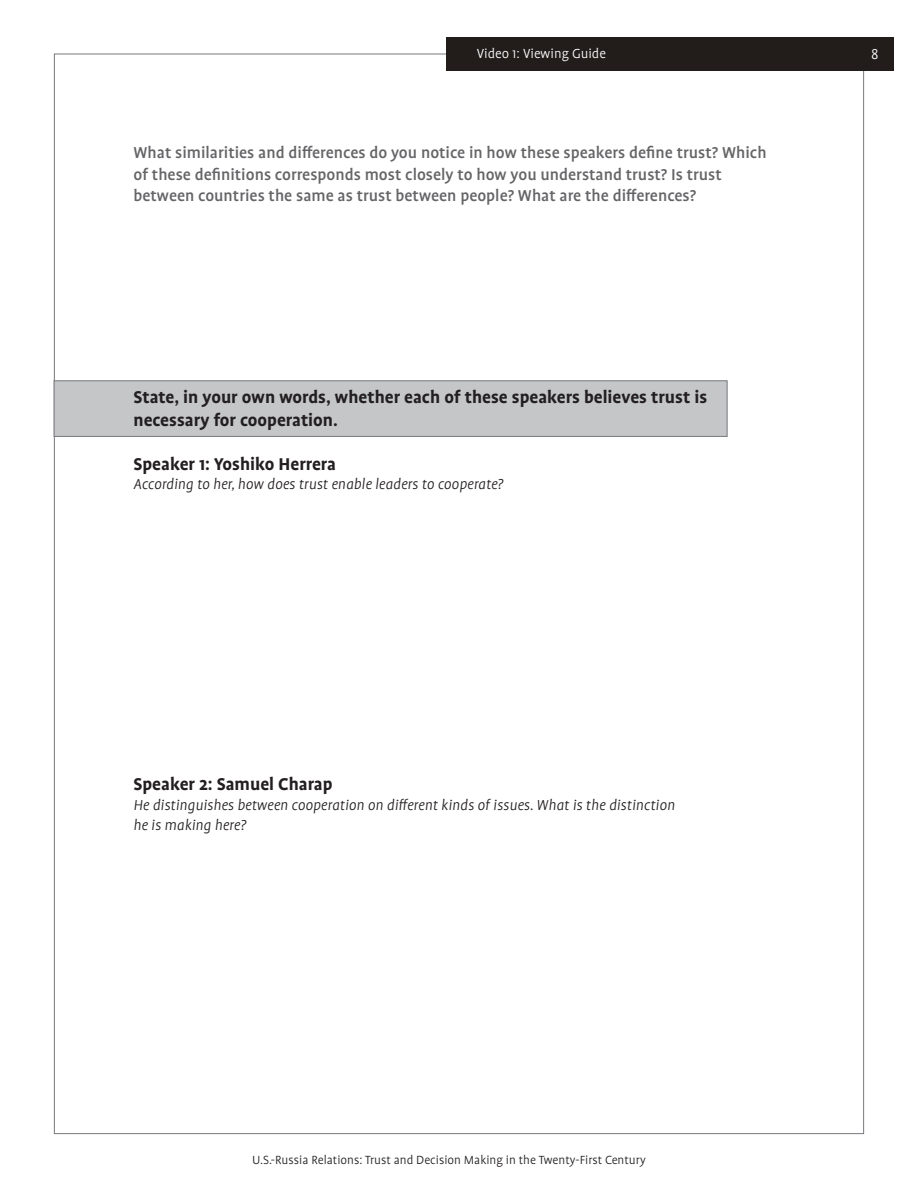
<style>
.page{position:relative;width:918px;height:1188px;background:#fff}
.page>*{position:absolute;margin:0;border:0;box-sizing:border-box;transform-origin:0 0}
.Black_Subheader{font:700 19.5px/23.4px "Profile Pro";color:#231f20}
.Grey_Subheader{font:500 18px/21.6px "Profile Pro";color:#656568}
.Secondary_Question_s{font:italic 300 16.5px/19.8px "Profile Pro";color:#231f20}
.t1{font:300 16.5px "Profile Pro";color:#fcfcfc}
.t2{font:300 16.5px "Profile Pro";color:#fff}
.Running_Header{font:300 15px "Profile Pro";color:#fff}
.t3{font:300 13.5px "Profile Pro";color:#231f20}
</style>
<div class="page">
<div style="left:446px;top:37px;width:448px;height:34px;background:#221d1a"></div>
<div style="left:54px;top:381px;width:673px;height:56px;background:#c5c6c8;border:1px solid #76787b"></div>
<p class="Running_Header" style="left:477px;top:46px;width:131px">Video 1: Viewing Guide</p>
<p class="t1" style="left:476px;top:45px;width:122px">What is the HPSSS?</p>
<p class="t2" style="left:871px;top:45px;width:9px">8</p>
<p class="Grey_Subheader" style="left:134px;top:142px;width:635px">What similarities and differences do you notice in how these speakers define trust? Which of these definitions corresponds most closely to how you understand trust? Is trust between countries the same as trust between people? What are the differences?</p>
<p class="Black_Subheader" style="left:134px;top:386px;width:575px">State, in your own words, whether each of these speakers believes trust is necessary for cooperation.</p>
<p class="Black_Subheader" style="left:134px;top:452px;width:204px">Speaker 1: Yoshiko Herrera</p>
<p class="Secondary_Question_s" style="left:134px;top:475px;width:371px">According to her, how does trust enable leaders to cooperate?</p>
<p class="Black_Subheader" style="left:134px;top:773px;width:201px">Speaker 2: Samuel Charap</p>
<p class="Secondary_Question_s" style="left:134px;top:796px;width:543px">He distinguishes between cooperation on different kinds of issues. What is the distinction he is making here?</p>
<p class="t3" style="left:252px;top:1153px;width:395px">U.S.-Russia Relations: Trust and Decision Making in the Twenty-First Century</p>
</div>
